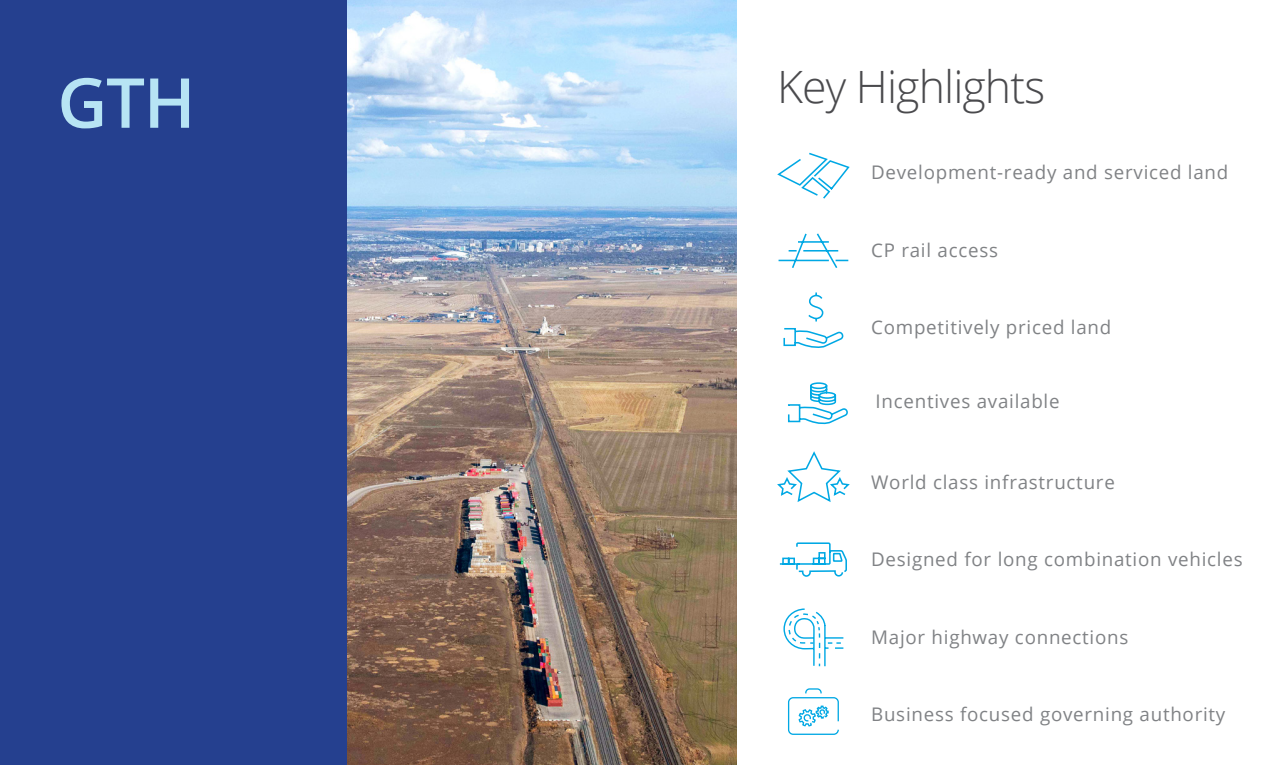
<style>
.page{position:relative;width:1275px;height:765px;background:#fff}
.page>*{position:absolute;margin:0;border:0;box-sizing:border-box;transform-origin:0 0}
.t1{font:600 69px "Open Sans";color:#b7e4f4}
.t2{font:300 44.62px "Open Sans";letter-spacing:-.02em;color:#4a4a4d}
.t3{font:18.75px "Open Sans";letter-spacing:.04em;color:#808285}
</style>
<div class="page">
<div style="left:0;top:0;width:347px;height:765px;background:#25408f"></div>
<img style="left:347px;top:0;width:389px;height:765px">
<svg style="left:777px;top:152px;width:73px;height:47px"></svg>
<svg style="left:778px;top:233px;width:71px;height:35px"></svg>
<svg style="left:777px;top:451px;width:73px;height:51px"></svg>
<svg style="left:783px;top:292px;width:61px;height:56px"></svg>
<svg style="left:788px;top:382px;width:60px;height:43px"></svg>
<svg style="left:779px;top:542px;width:68px;height:35px"></svg>
<svg style="left:783px;top:608px;width:61px;height:59px"></svg>
<svg style="left:788px;top:688px;width:51px;height:47px"></svg>
<h1 class="t1" style="left:57px;top:55px;width:140px">GTH</h1>
<h2 class="t2" style="left:777px;top:56px;width:270px">Key Highlights</h2>
<p class="t3" style="left:871px;top:160px;width:359px">Development-ready and serviced land</p>
<p class="t3" style="left:871px;top:237px;width:128px">CP rail access</p>
<p class="t3" style="left:871px;top:314px;width:242px">Competitively priced land</p>
<p class="t3" style="left:876px;top:388px;width:185px">Incentives available</p>
<p class="t3" style="left:871px;top:469px;width:245px">World class infrastructure</p>
<p class="t3" style="left:871px;top:547px;width:373px">Designed for long combination vehicles</p>
<p class="t3" style="left:871px;top:624px;width:259px">Major highway connections</p>
<p class="t3" style="left:871px;top:701px;width:356px">Business focused governing authority</p>
</div>
